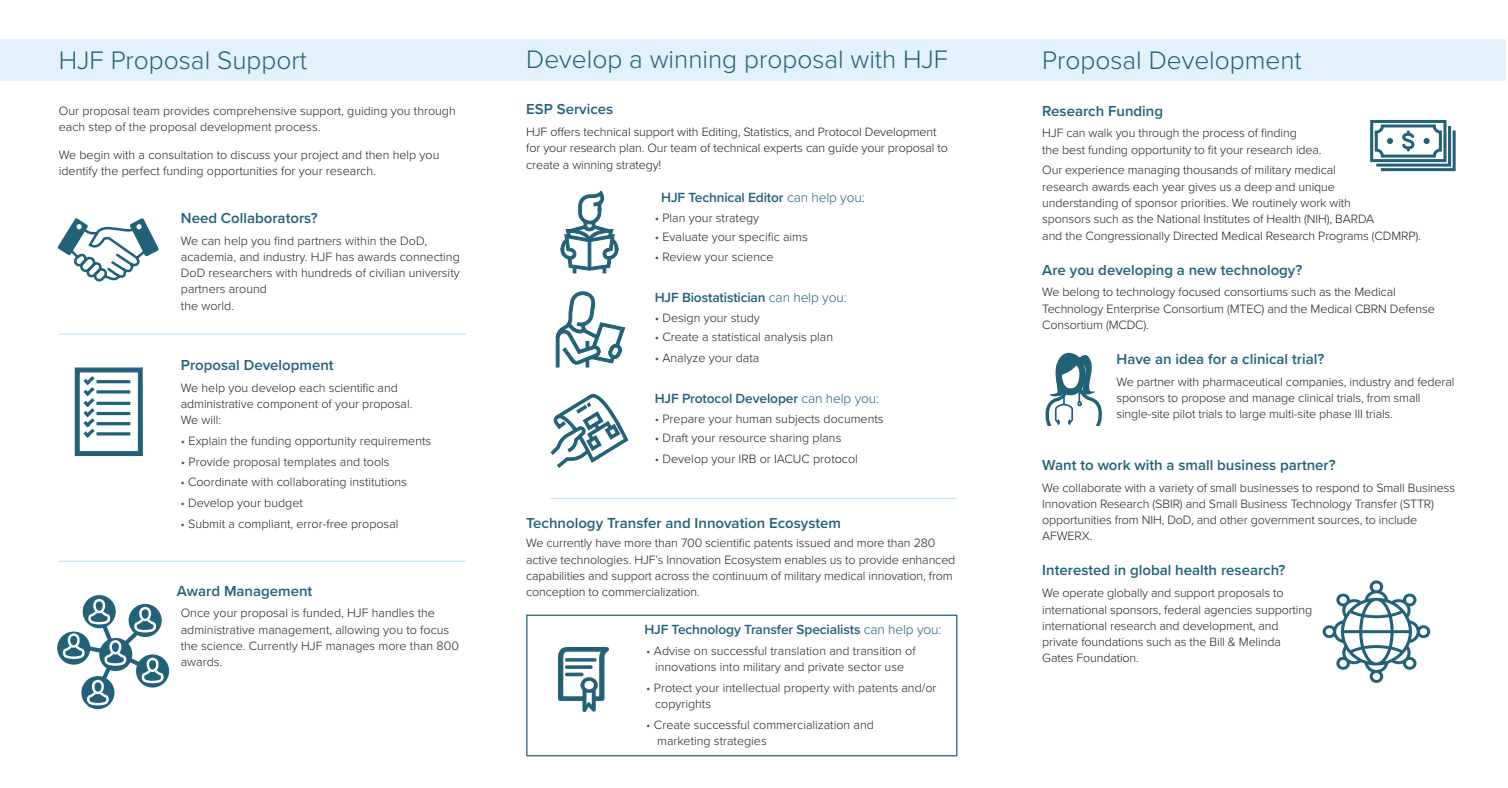
<style>
.page{position:relative;width:1508px;height:788px;background:#fff}
.page>*{position:absolute;margin:0;border:0;box-sizing:border-box;transform-origin:0 0}
.Sub_Sub{font:300 26.25px "Proxima Nova";color:#216279}
.CopySub{font:600 15px "Proxima Nova";color:#216279}
.Copy{font:600 13.75px "Proxima Nova";letter-spacing:-.01em;color:#216279}
.Copy-2{font:300 12.5px/16.2px "Proxima Nova";letter-spacing:-.01em;color:#231f20}
.RegBulletList{font:300 12.5px/16.2px "Proxima Nova";color:#231f20}
.s1{color:#216279}
.s2{font-weight:300}
</style>
<div class="page">
<div style="left:526px;top:614px;width:431px;height:142px;border:1px solid #216279"></div>
<div style="left:1001px;top:40px;width:505px;height:41px;background:#e2f1fb"></div>
<div style="left:506px;top:40px;width:495px;height:41px;background:#e2f1fb"></div>
<div style="left:0;top:40px;width:506px;height:41px;background:#e2f1fb"></div>
<hr style="left:59px;top:333px;width:407px;height:1px;background:#c5e4f5">
<hr style="left:59px;top:560px;width:407px;height:2px;background:#c5e4f5">
<hr style="left:550px;top:498px;width:407px;height:1px;background:#c5e4f5">
<svg style="left:1322px;top:580px;width:108px;height:102px"></svg>
<svg style="left:1045px;top:353px;width:57px;height:72px"></svg>
<svg style="left:1370px;top:120px;width:85px;height:51px"></svg>
<svg style="left:57px;top:218px;width:102px;height:64px"></svg>
<img style="left:558px;top:647px;width:50px;height:64px">
<svg style="left:560px;top:190px;width:59px;height:83px"></svg>
<svg style="left:555px;top:291px;width:71px;height:77px"></svg>
<svg style="left:550px;top:394px;width:79px;height:74px"></svg>
<svg style="left:74px;top:367px;width:69px;height:89px"></svg>
<svg style="left:83px;top:595px;width:33px;height:33px"></svg>
<div style="left:136px;top:654px;width:33px;height:33px;background:#216279;border-radius:50%"></div>
<svg style="left:81px;top:676px;width:33px;height:33px"></svg>
<div style="left:57px;top:631px;width:33px;height:33px;background:#216279;border-radius:50%"></div>
<svg style="left:63px;top:599px;width:101px;height:106px"></svg>
<p class="Sub_Sub" style="left:59px;top:41px;width:250px">HJF Proposal Support</p>
<p class="Copy-2" style="left:59px;top:102px;width:398px">Our proposal team provides comprehensive support, guiding you through each step of the proposal development process.</p>
<p class="Copy-2" style="left:59px;top:146px;width:382px">We begin with a consultation to discuss your project and then help you identify the perfect funding opportunities for your research.</p>
<p class="CopySub" style="left:181px;top:206px;width:138px">Need Collaborators?</p>
<p class="Copy-2" style="left:181px;top:232px;width:280px">We can help you find partners within the DoD, academia, and industry. HJF has awards connecting DoD researchers with hundreds of civilian university partners around<br>the world.</p>
<p class="CopySub" style="left:181px;top:353px;width:154px">Proposal Development</p>
<p class="Copy-2" style="left:181px;top:378px;width:233px">We help you develop each scientific and administrative component of your proposal.<br>We will:</p>
<p class="RegBulletList" style="left:181px;top:432px;width:252px"><span class="s1">•</span> Explain the funding opportunity requirements</p>
<p class="RegBulletList" style="left:181px;top:452px;width:210px"><span class="s1">•</span> Provide proposal templates and tools</p>
<p class="RegBulletList" style="left:180px;top:473px;width:228px"><span class="s1">•</span> Coordinate with collaborating institutions</p>
<p class="RegBulletList" style="left:180px;top:494px;width:124px"><span class="s1">•</span> Develop your budget</p>
<p class="RegBulletList" style="left:180px;top:515px;width:220px"><span class="s1">•</span> Submit a compliant, error-free proposal</p>
<p class="CopySub" style="left:177px;top:579px;width:137px">Award Management</p>
<p class="Copy-2" style="left:181px;top:604px;width:280px">Once your proposal is funded, HJF handles the administrative management, allowing you to focus the science. Currently HJF manages more than 800 awards.</p>
<p class="Sub_Sub" style="left:526px;top:40px;width:423px">Develop a winning proposal with HJF</p>
<p class="CopySub" style="left:526px;top:98px;width:89px">ESP Services</p>
<p class="Copy-2" style="left:526px;top:123px;width:423px">HJF offers technical support with Editing, Statistics, and Protocol Development for your research plan. Our team of technical experts can guide your proposal to create a winning strategy!</p>
<p class="Copy" style="left:661px;top:187px;width:205px">HJF Technical Editor <span class="s2">can help you:</span></p>
<p class="RegBulletList" style="left:655px;top:208px;width:106px"><span class="s1">•</span> Plan your strategy</p>
<p class="RegBulletList" style="left:655px;top:228px;width:155px"><span class="s1">•</span> Evaluate your specific aims</p>
<p class="RegBulletList" style="left:655px;top:247px;width:120px"><span class="s1">•</span> Review your science</p>
<p class="Copy" style="left:655px;top:287px;width:193px">HJF Biostatistician <span class="s2">can help you:</span></p>
<p class="RegBulletList" style="left:655px;top:308px;width:107px"><span class="s1">•</span> Design your study</p>
<p class="RegBulletList" style="left:655px;top:328px;width:180px"><span class="s1">•</span> Create a statistical analysis plan</p>
<p class="RegBulletList" style="left:655px;top:349px;width:106px"><span class="s1">•</span> Analyze your data</p>
<p class="Copy" style="left:655px;top:388px;width:226px">HJF Protocol Developer <span class="s2">can help you:</span></p>
<p class="RegBulletList" style="left:655px;top:410px;width:230px"><span class="s1">•</span> Prepare your human subjects documents</p>
<p class="RegBulletList" style="left:655px;top:429px;width:188px"><span class="s1">•</span> Draft your resource sharing plans</p>
<p class="RegBulletList" style="left:655px;top:450px;width:205px"><span class="s1">•</span> Develop your IRB or IACUC protocol</p>
<p class="CopySub" style="left:526px;top:512px;width:316px">Technology Transfer and Innovation Ecosystem</p>
<p class="Copy-2" style="left:526px;top:534px;width:431px">We currently have more than 700 scientific patents issued and more than 280 active technologies. HJF’s Innovation Ecosystem enables us to provide enhanced capabilities and support across the continuum of military medical innovation, from conception to commercialization.</p>
<p class="Copy" style="left:644px;top:619px;width:299px">HJF Technology Transfer Specialists <span class="s2">can help you:</span></p>
<p class="RegBulletList" style="left:646px;top:642px;width:271px;text-align:center"><span class="s1">•</span> Advise on successful translation and transition of innovations into military and private sector use</p>
<p class="RegBulletList" style="left:655px;top:679px;width:283px;text-indent:-9px"><span class="s1">•</span> Protect your intellectual property with patents and/or copyrights</p>
<p class="RegBulletList" style="left:657px;top:716px;width:218px;text-indent:-11px"><span class="s1">•</span> Create successful commercialization and marketing strategies</p>
<p class="Sub_Sub" style="left:1042px;top:41px;width:261px">Proposal Development</p>
<p class="CopySub" style="left:1042px;top:99px;width:122px">Research Funding</p>
<p class="Copy-2" style="left:1042px;top:124px;width:281px">HJF can walk you through the process of finding<br>the best funding opportunity to fit your research idea.</p>
<p class="Copy-2" style="left:1042px;top:161px;width:380px">Our experience managing thousands of military medical<br>research awards each year gives us a deep and unique<br>understanding of sponsor priorities. We routinely work with<br>sponsors such as the National Institutes of Health (NIH), BARDA<br>and the Congressionally Directed Medical Research Programs (CDMRP).</p>
<p class="CopySub" style="left:1042px;top:258px;width:261px">Are you developing a new technology?</p>
<p class="Copy-2" style="left:1042px;top:283px;width:394px">We belong to technology focused consortiums such as the Medical<br>Technology Enterprise Consortium (MTEC) and the Medical CBRN Defense<br>Consortium (MCDC).</p>
<p class="CopySub" style="left:1116px;top:348px;width:209px">Have an idea for a clinical trial?</p>
<p class="Copy-2" style="left:1116px;top:373px;width:339px">We partner with pharmaceutical companies, industry and federal sponsors to propose and manage clinical trials, from small single-site pilot trials to large multi-site phase III trials.</p>
<p class="CopySub" style="left:1042px;top:453px;width:295px">Want to work with a small business partner?</p>
<p class="Copy-2" style="left:1042px;top:478px;width:414px">We collaborate with a variety of small businesses to respond to Small Business Innovation Research (SBIR) and Small Business Technology Transfer (STTR) opportunities from NIH, DoD, and other government sources, to include AFWERX.</p>
<p class="CopySub" style="left:1042px;top:559px;width:245px">Interested in global health research?</p>
<p class="Copy-2" style="left:1042px;top:584px;width:271px">We operate globally and support proposals to international sponsors, federal agencies supporting international research and development, and private foundations such as the Bill &amp; Melinda Gates Foundation.</p>
</div>
